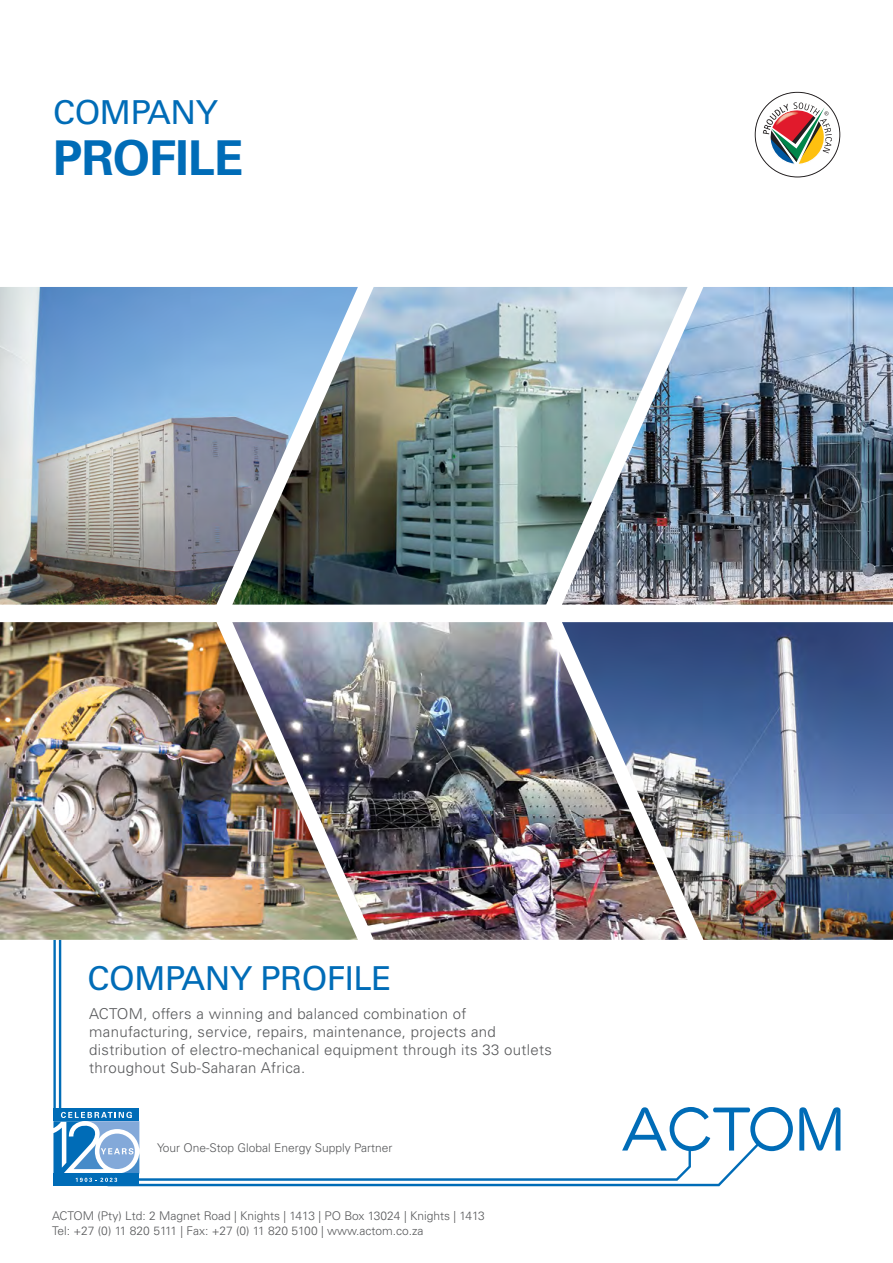
<style>
.page{position:relative;width:893px;height:1263px;background:#fff}
.page>*{position:absolute;margin:0;border:0;box-sizing:border-box;transform-origin:0 0}
.t1{font:700 48px "Univers LT Std";letter-spacing:-.015em;color:#006cb7}
.t2{font:33px "Univers LT Std";letter-spacing:-.015em;color:#006cb7}
.t3{font:300 15px/18px "Univers LT Std";letter-spacing:.02em;color:#58595b}
.t4{font:300 12px "Univers LT Std";color:#58595b}
</style>
<div class="page">
<svg style="left:53px;top:940px;width:787px;height:246px"></svg>
<div style="left:53px;top:1173px;width:86px;height:13px;background:#006cb7"></div>
<div style="left:53px;top:1108px;width:86px;height:13px;background:#006cb7"></div>
<svg style="left:53px;top:1112px;width:86px;height:70px"></svg>
<svg style="left:754px;top:91px;width:87px;height:87px"></svg>
<svg style="left:755px;top:92px;width:85px;height:85px"></svg>
<svg style="left:763px;top:102px;width:69px;height:65px"></svg>
<img style="left:0;top:287px;width:232px;height:318px">
<img style="left:688px;top:622px;width:205px;height:318px">
<img style="left:232px;top:287px;width:330px;height:318px">
<img style="left:358px;top:622px;width:330px;height:318px">
<img style="left:562px;top:287px;width:331px;height:318px">
<img style="left:0;top:622px;width:358px;height:318px">
<p class="t2" style="left:53px;top:92px;width:166px">COMPANY</p>
<p class="t1" style="left:53px;top:129px;width:192px">PROFILE</p>
<p class="t2" style="left:88px;top:959px;width:305px">COMPANY PROFILE</p>
<p class="t3" style="left:89px;top:1004px;width:464px">ACTOM, offers a winning and balanced combination of manufacturing, service, repairs, maintenance, projects and distribution of electro-mechanical equipment through its 33 outlets throughout Sub-Saharan Africa.</p>
<p class="t4" style="left:157px;top:1140px;width:237px">Your One-Stop Global Energy Supply Partner</p>
<p class="t4" style="left:52px;top:1208px;width:434px">ACTOM (Pty) Ltd: 2 Magnet Road | Knights | 1413 | PO Box 13024 | Knights | 1413</p>
<p class="t4" style="left:52px;top:1223px;width:373px">Tel: +27 (0) 11 820 5111 | Fax: +27 (0) 11 820 5100 | www.actom.co.za</p>
</div>
